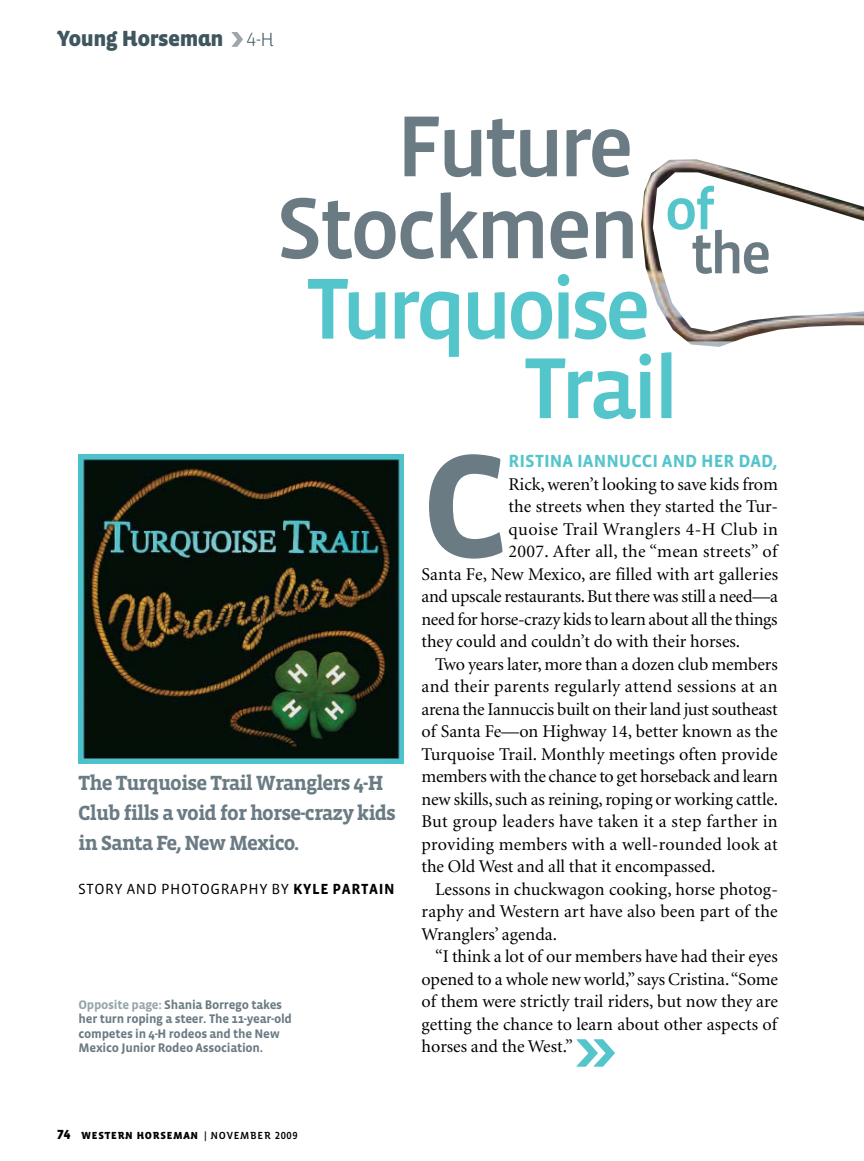
<style>
.page{position:relative;width:864px;height:1161px;background:#fff}
.page>*{position:absolute;margin:0;border:0;box-sizing:border-box;transform-origin:0 0}
.t1{font:700 150.3px "Vista Sans";color:#6b7b84}
.t2{font:88.5px/81.2px "Vista Sans Med";letter-spacing:-.065em;color:#6b7b84;text-align:center}
.t3{font:88.5px "Vista Sans Med";letter-spacing:-.06em;color:#55c5cc}
.t4{font:900 60.45px "Vista Sans";color:#55c5cc}
.t5{font:58.5px "Vista Sans Med";color:#6b7b84}
.t6{font:900 22.5px "Vista Sans Alt";letter-spacing:-.025em;color:#3f565f}
.t7{font:700 21px/30px "Vista Slab";letter-spacing:-.04em;color:#6b7b84}
.t8{font:18px "Minion";color:#000}
.t9{font:18px "Minion";letter-spacing:.02em;color:#000}
.t10{font:18px "Minion";letter-spacing:-.02em;color:#000}
.t11{font:18px "Minion";letter-spacing:.03em;color:#000}
.t12{font:700 18px "Vista Sans";letter-spacing:.005em;color:#55c5cc}
.t13{font:15px "Vista Sans";letter-spacing:.04em;color:#000}
.t14{font:700 12.75px/14.2px "Vista Sans";letter-spacing:-.02em;color:#6b7b84}
.t15{font:900 10.5px "Vista Sans Alt";letter-spacing:.07em;color:#000}
.s1{font-weight:300;font-size:19.5px}
.s2{color:#55c5cc}
.s3{font-weight:700}
.s4{color:#96a4ac}
.s5{font-size:13.5px}
.s6{font-family:"Vista Sans Alt Med";font-weight:400}
</style>
<div class="page">
<svg style="left:231px;top:32px;width:12px;height:15px"></svg>
<svg style="left:641px;top:159px;width:127px;height:188px"></svg>
<svg style="left:653px;top:172px;width:211px;height:160px"></svg>
<img style="left:78px;top:454px;width:325px;height:310px">
<p class="t6" style="left:57px;top:27px;width:219px">Young Horseman <span class="s1">4-H</span></p>
<h2 class="t2" style="left:276px;top:108px;width:441px">Future<br>Stockmen <sup>of<br></sup><span class="s2">Turquoise</span></h2>
<h3 class="t5" style="left:690px;top:224px;width:83px">the</h3>
<h2 class="t3" style="left:524px;top:343px;width:157px">Trail</h2>
<p class="t7" style="left:78px;top:769px;width:320px">The Turquoise Trail Wranglers 4-H<br>Club fills a void for horse-crazy kids in Santa Fe, New Mexico.</p>
<p class="t13" style="left:78px;top:881px;width:318px">STORY AND PHOTOGRAP HY BY <span class="s3">Kyle Partain</span></p>
<p class="t14" style="left:79px;top:998px;width:215px"><span class="s4">Opposite page:</span> Shania Borrego takes her turn roping a steer. The 11-year-old competes in 4-H rodeos and the N ew Mexico Junior Rodeo Association.</p>
<p class="t15" style="left:57px;top:1130px;width:242px"><span class="s5">74</span> WESTERN HORSEMAN <span class="s6">| NOVEMBER 2009</span></p>
<h1 class="t1" style="left:422px;top:430px;width:89px">C</h1>
<p class="t12" style="left:509px;top:452px;width:271px">ristina Iannucci and her dad,</p>
<p class="t8" style="left:509px;top:475px;width:271px">Rick, weren’t looking to save kids from</p>
<p class="t8" style="left:509px;top:497px;width:271px">the streets when they started the Tur-</p>
<p class="t11" style="left:509px;top:520px;width:271px">quoise Trail Wranglers 4-H Club in</p>
<p class="t9" style="left:509px;top:542px;width:270px">2007. After all, the “mean streets” of</p>
<p class="t8" style="left:422px;top:565px;width:358px">Santa Fe, New Mexico, are filled with art galleries</p>
<p class="t10" style="left:422px;top:587px;width:358px">and upscale restaurants. But there was still a need—a</p>
<p class="t10" style="left:422px;top:610px;width:358px">need for horse-crazy kids to learn about all the things</p>
<p class="t8" style="left:422px;top:632px;width:320px">they could and couldn’t do with their horses.</p>
<p class="t8" style="left:435px;top:655px;width:344px">Two years later, more than a dozen club members</p>
<p class="t9" style="left:422px;top:677px;width:358px">and their parents regularly attend sessions at an</p>
<p class="t8" style="left:422px;top:700px;width:358px">arena the Iannuccis built on their land just southeast</p>
<p class="t8" style="left:422px;top:722px;width:358px">of Santa Fe—on Highway 14, better known as the</p>
<p class="t8" style="left:422px;top:745px;width:358px">Turquoise Trail. Monthly meetings often provide</p>
<p class="t8" style="left:422px;top:767px;width:358px">members with the chance to get horseback and learn</p>
<p class="t8" style="left:422px;top:790px;width:358px">new skills, such as reining, roping or working cattle.</p>
<p class="t9" style="left:422px;top:812px;width:358px">But group leaders have taken it a step farther in</p>
<p class="t8" style="left:422px;top:835px;width:358px">providing members with a well-rounded look at</p>
<p class="t8" style="left:422px;top:857px;width:295px">the Old West and all that it encompassed.</p>
<p class="t8" style="left:435px;top:880px;width:344px">Lessons in chuckwagon cooking, horse photog-</p>
<p class="t8" style="left:422px;top:902px;width:358px">raphy and Western art have also been part of the</p>
<p class="t8" style="left:422px;top:925px;width:137px">Wranglers’ agenda.</p>
<p class="t8" style="left:435px;top:947px;width:344px">“I think a lot of our members have had their eyes</p>
<p class="t8" style="left:422px;top:970px;width:358px">opened to a whole new world,” says Cristina. “Some</p>
<p class="t8" style="left:422px;top:992px;width:358px">of them were strictly trail riders, but now they are</p>
<p class="t8" style="left:422px;top:1015px;width:357px">getting the chance to learn about other aspects of</p>
<p class="t8" style="left:422px;top:1037px;width:153px">horses and the West.”</p>
<h3 class="t4" style="left:574px;top:1018px;width:45px">&gt;&gt;</h3>
</div>
